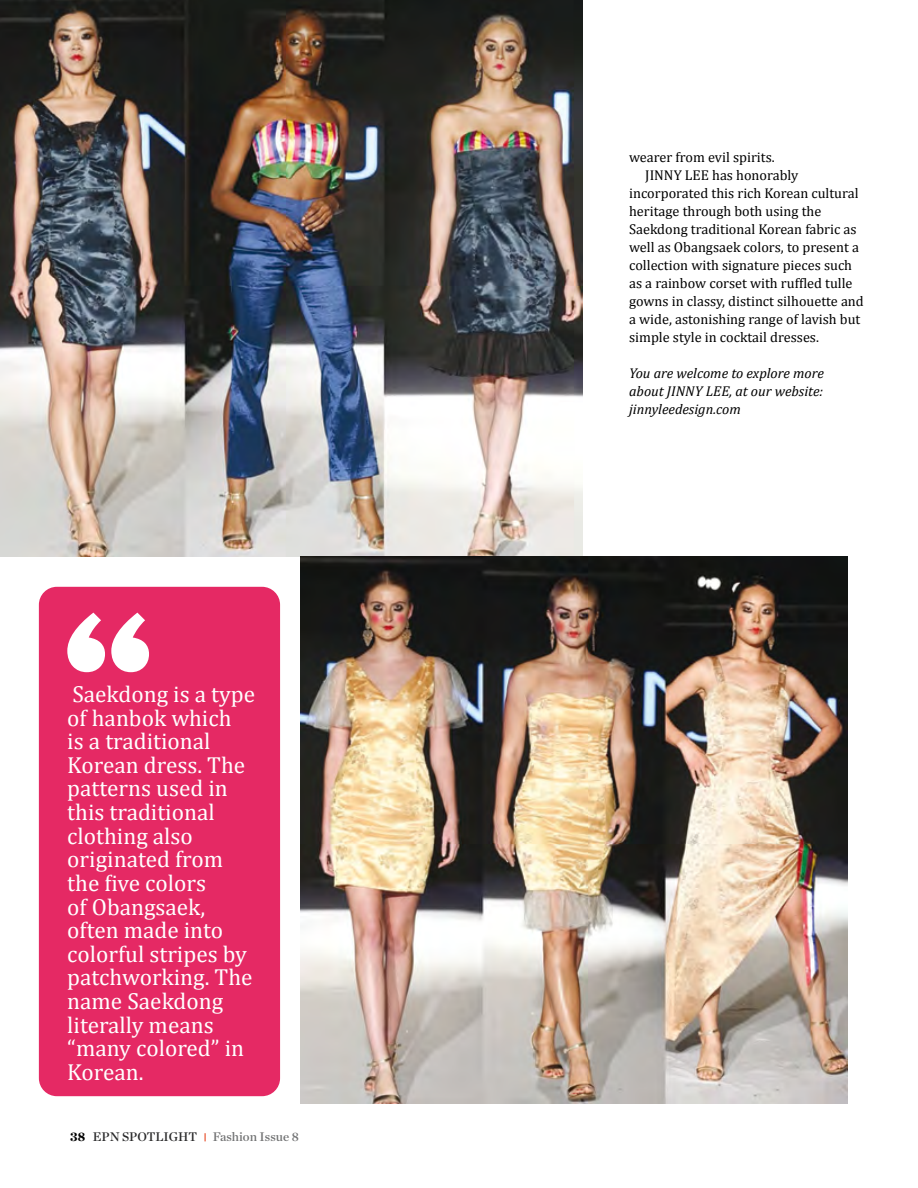
<style>
.page{position:relative;width:918px;height:1188px;background:#fff}
.page>*{position:absolute;margin:0;border:0;box-sizing:border-box;transform-origin:0 0}
.t1{font:23.25px/23.5px "Cambria";color:#fff}
.t2{font:14.25px "Cambria";color:#000}
.t3{font:italic 14.25px/18px "Cambria";color:#000;text-align:justify}
.t4{font:12.75px "Chronicle Deck Semi";color:#707172}
.s1{font-family:"Chronicle Deck";font-weight:900;color:#000}
.s2{color:#282829}
</style>
<div class="page">
<img style="left:0;top:0;width:582px;height:556px">
<img style="left:300px;top:556px;width:548px;height:548px">
<div style="left:39px;top:587px;width:241px;height:509px;background:#e52964;border-radius:18px"></div>
<svg style="left:67px;top:613px;width:82px;height:59px"></svg>
<p class="t1" style="left:67px;top:682px;width:189px">Saekdong is a type of hanbok which<br>is a traditional<br>Korean dress. The patterns used in this traditional clothing also originated from the five colors<br>of Obangsaek, often made into colorful stripes by patchworking. The name Saekdong literally means “many colored” in<br>Korean.</p>
<p class="t4" style="left:70px;top:1127px;width:230px"><span class="s1">38</span> <span class="s2">EPN SPOTLIGHT</span> Fashion Issue 8</p>
<p class="t2" style="left:629px;top:149px;width:147px">wearer from evil spirits.</p>
<p class="t2" style="left:645px;top:167px;width:155px">JINNY LEE has honorably</p>
<p class="t2" style="left:629px;top:185px;width:231px">incorporated this rich Korean cultural</p>
<p class="t2" style="left:629px;top:203px;width:194px">heritage through both using the</p>
<p class="t2" style="left:629px;top:221px;width:229px">Saekdong traditional Korean fabric as</p>
<p class="t2" style="left:629px;top:239px;width:231px">well as Obangsaek colors, to present a</p>
<p class="t2" style="left:629px;top:257px;width:225px">collection with signature pieces such</p>
<p class="t2" style="left:629px;top:275px;width:225px">as a rainbow corset with ruffled tulle</p>
<p class="t2" style="left:629px;top:293px;width:236px">gowns in classy, distinct silhouette and</p>
<p class="t2" style="left:629px;top:311px;width:233px">a wide, astonishing range of lavish but</p>
<p class="t2" style="left:629px;top:329px;width:191px">simple style in cocktail dresses.</p>
<p class="t3" style="left:629px;top:364px;width:196px">You are welcome to explore more about JINNY LEE, at our website: jinnyleedesign.com</p>
</div>
